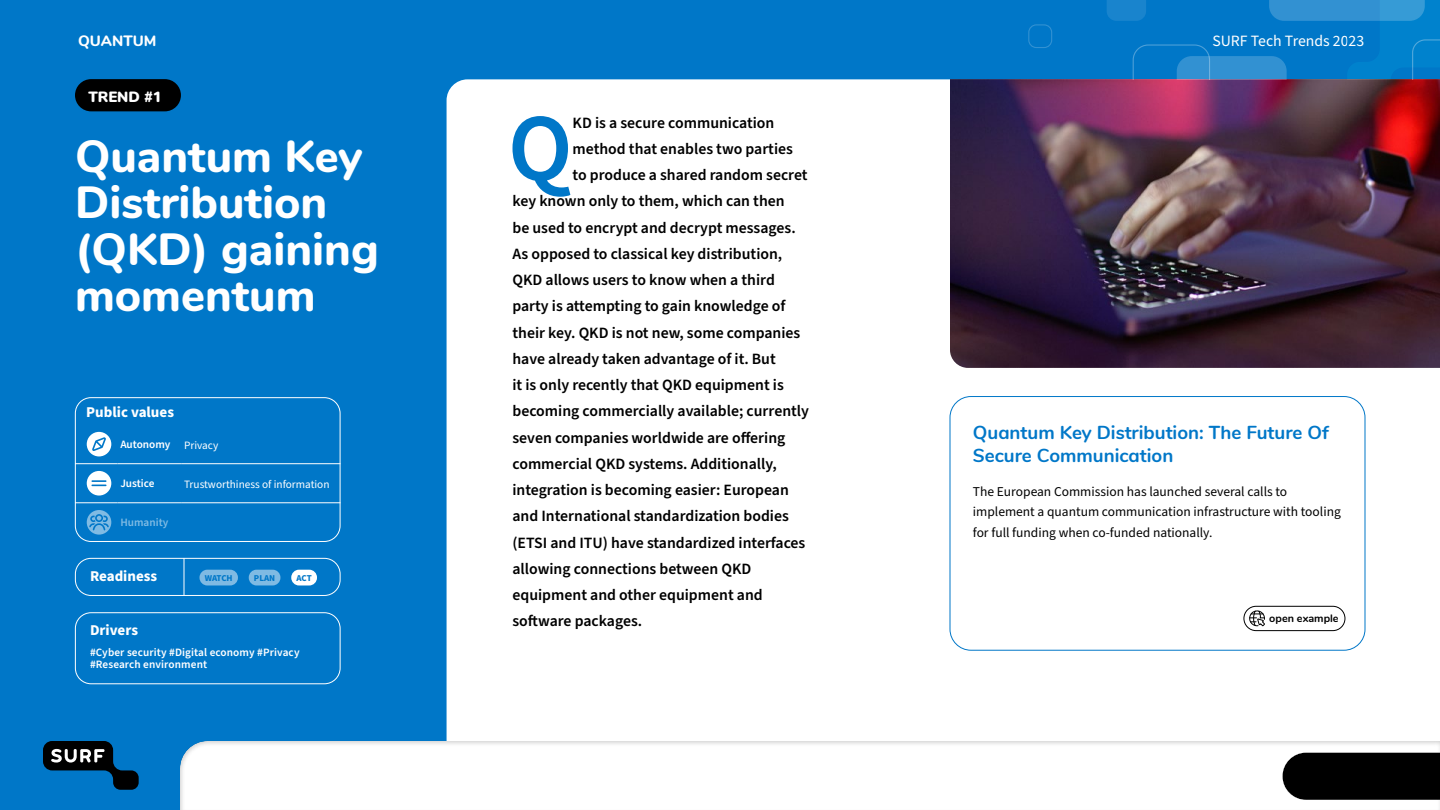
<style>
.page{position:relative;width:1440px;height:810px;background:#0077c8}
.page>*{position:absolute;margin:0;border:0;box-sizing:border-box;transform-origin:0 0}
.t1{font:600 96px "Source Sans Pro";color:#0077c8}
.t2{font:800 45px/46.5px "Nunito";color:#fff}
.t3{font:700 18.75px/23.6px "Nunito";color:#0077c8}
.t4{font:600 15.75px "Source Sans Pro";color:#000}
.t5{font:15.75px "Source Sans Pro";color:#fff}
.t6{font:700 15px "Source Sans Pro";color:#fff}
.t7{font:800 15px "Nunito";color:#fff}
.t8{font:900 14.85px "Nunito";color:#fff}
.t9{font:13.5px/20.2px "Source Sans Pro";color:#000}
.t10{font:600 11.25px/12px "Source Sans Pro";letter-spacing:.01em;color:#fff}
.t11{font:11.25px "Source Sans Pro";color:#fff}
.t12{font:700 10.8px "Nunito";color:#000}
.t13{font:700 9px "Source Sans Pro";letter-spacing:-.01em;color:#0077c8}
.s1{font-weight:400}
</style>
<div class="page">
<div style="left:447px;top:79px;width:993px;height:657px;background:#fff"></div>
<div style="left:950px;top:396px;width:415px;height:255px;border:1px solid #0077c8;border-radius:21px"></div>
<div style="left:75px;top:397px;width:265px;height:145px;border:1px solid #fff;border-radius:16px"></div>
<hr style="left:75px;top:463px;width:42px;height:1px;background:#fff">
<hr style="left:117px;top:463px;width:64px;height:1px;background:#fff">
<hr style="left:181px;top:463px;width:159px;height:1px;background:#fff">
<hr style="left:75px;top:502px;width:42px;height:1px;background:#fff">
<hr style="left:117px;top:502px;width:64px;height:1px;background:#fff">
<hr style="left:181px;top:502px;width:159px;height:1px;background:#fff">
<svg style="left:87px;top:432px;width:24px;height:24px"></svg>
<svg style="left:87px;top:471px;width:24px;height:25px"></svg>
<div style="left:75px;top:558px;width:265px;height:38px;border:1px solid #fff;border-radius:16px"></div>
<div style="left:75px;top:612px;width:265px;height:72px;border:1px solid #fff;border-radius:16px"></div>
<hr style="left:184px;top:558px;width:1px;height:38px;background:#fff">
<div style="left:75px;top:79px;width:106px;height:32px;background:#000;border-radius:16px"></div>
<div style="left:199px;top:570px;width:39px;height:15px;border:6px solid #fff;border-radius:5px"></div>
<div style="left:205px;top:571px;width:28px;height:12px;background:#7fbae3"></div>
<div style="left:249px;top:570px;width:31px;height:15px;border:6px solid #fff;border-radius:5px"></div>
<div style="left:254px;top:571px;width:21px;height:12px;background:#7fbae3"></div>
<div style="left:291px;top:570px;width:26px;height:15px;border:6px solid #fff;border-radius:5px"></div>
<div style="left:296px;top:571px;width:16px;height:12px;background:#fff"></div>
<img style="left:950px;top:79px;width:490px;height:289px">
<svg style="left:1248px;top:610px;width:17px;height:17px"></svg>
<div style="left:1243px;top:606px;width:102px;height:25px;border:1px solid #000;border-radius:12px"></div>
<div style="left:1028px;top:24px;width:24px;height:24px;border:1px solid #fff;border-radius:8px"></div>
<svg style="left:1107px;top:0;width:333px;height:79px"></svg>
<div style="left:174px;top:736px;width:1266px;height:74px;background:#000;opacity:.2"></div>
<svg style="left:43px;top:741px;width:96px;height:49px"></svg>
<p class="t7" style="left:78px;top:29px;width:80px">QUANTUM</p>
<p class="t5" style="left:1212px;top:30px;width:153px">SURF Tech Trends 2023</p>
<p class="t8" style="left:88px;top:86px;width:75px">TREND #1</p>
<h2 class="t2" style="left:75px;top:130px;width:305px">Quantum Key<br>Distribution (QKD) gaining momentum</h2>
<p class="t6" style="left:86px;top:402px;width:89px">Public values</p>
<p class="t10" style="left:120px;top:438px;width:99px">Autonomy <span class="s1">Privacy</span></p>
<p class="t10" style="left:120px;top:477px;width:36px">Justice</p>
<p class="t11" style="left:184px;top:477px;width:147px">Trustworthiness of information</p>
<p class="t10" style="left:120px;top:516px;width:50px">Humanity</p>
<p class="t6" style="left:90px;top:565px;width:69px">Readiness</p>
<p class="t13" style="left:205px;top:572px;width:29px">WATCH</p>
<p class="t13" style="left:254px;top:572px;width:23px">PLAN</p>
<p class="t13" style="left:296px;top:572px;width:17px">ACT</p>
<p class="t6" style="left:90px;top:619px;width:50px">Drivers</p>
<p class="t10" style="left:90px;top:647px;width:211px">#Cyber security #Digital economy #Privacy #Research environment</p>
<h1 class="t1" style="left:508px;top:84px;width:66px">Q</h1>
<p class="t4" style="left:573px;top:112px;width:203px">KD is a secure communication</p>
<p class="t4" style="left:573px;top:138px;width:222px">method that enables two parties</p>
<p class="t4" style="left:573px;top:164px;width:237px">to produce a shared random secret</p>
<p class="t4" style="left:512px;top:191px;width:274px">key known only to them, which can then</p>
<p class="t4" style="left:512px;top:217px;width:285px">be used to encrypt and decrypt messages.</p>
<p class="t4" style="left:512px;top:243px;width:271px">As opposed to classical key distribution,</p>
<p class="t4" style="left:512px;top:269px;width:264px">QKD allows users to know when a third</p>
<p class="t4" style="left:512px;top:296px;width:274px">party is attempting to gain knowledge of</p>
<p class="t4" style="left:512px;top:322px;width:289px">their key. QKD is not new, some companies</p>
<p class="t4" style="left:512px;top:348px;width:265px">have already taken advantage of it. But</p>
<p class="t4" style="left:512px;top:374px;width:273px">it is only recently that QKD equipment is</p>
<p class="t4" style="left:512px;top:401px;width:298px">becoming commercially available; currently</p>
<p class="t4" style="left:512px;top:427px;width:274px">seven companies worldwide are offering</p>
<p class="t4" style="left:512px;top:453px;width:266px">commercial QKD systems. Additionally,</p>
<p class="t4" style="left:512px;top:479px;width:278px">integration is becoming easier: European</p>
<p class="t4" style="left:512px;top:506px;width:278px">and International standardization bodies</p>
<p class="t4" style="left:512px;top:532px;width:294px">(ETSI and ITU) have standardized interfaces</p>
<p class="t4" style="left:512px;top:558px;width:241px">allowing connections between QKD</p>
<p class="t4" style="left:512px;top:584px;width:252px">equipment and other equipment and</p>
<p class="t4" style="left:512px;top:611px;width:131px">software packages.</p>
<p class="t3" style="left:973px;top:419px;width:357px">Quantum Key Distribution: The Future Of<br>Secure Communication</p>
<p class="t9" style="left:973px;top:482px;width:370px">The European Commission has launched several calls to implement a quantum communication infrastructure with tooling for full funding when co-funded nationally.</p>
<p class="t12" style="left:1269px;top:611px;width:71px">open example</p>
</div>
